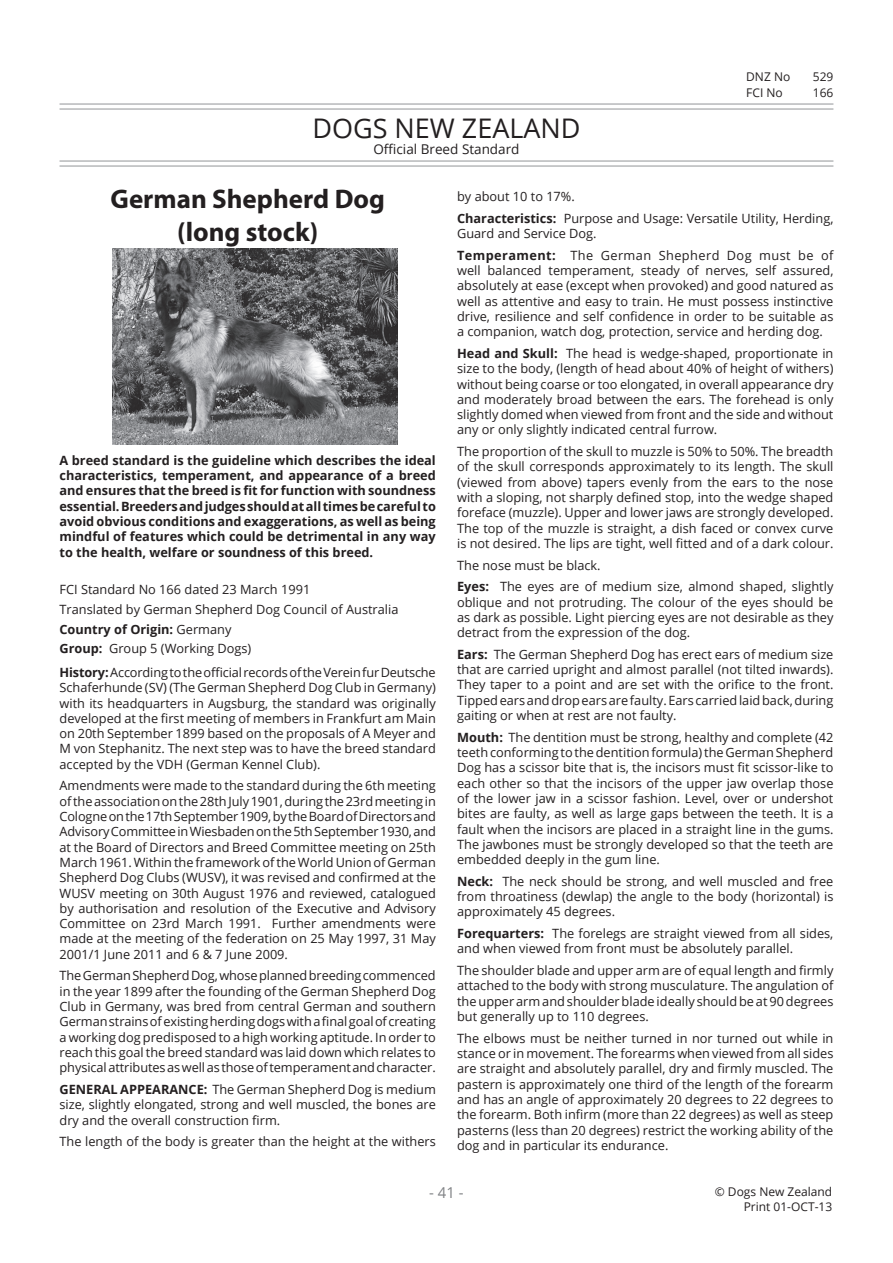
<style>
.page{position:relative;width:893px;height:1263px;background:#fff}
.page>*{position:absolute;margin:0;border:0;box-sizing:border-box;transform-origin:0 0}
.t1{font:700 27px/32.4px "Myriad Pro";color:#231f20;text-align:center}
.t2{font:27px "Open Sans";color:#231f20}
.t3{font:15px "Open Sans";color:#808285}
.t4{font:13.5px "Open Sans";color:#231f20}
.t5{font:12.75px/15.3px "Open Sans";color:#231f20;text-align:justify}
.t6{font:700 12.75px/15.3px "Open Sans";color:#231f20;text-align:justify}
.t7{font:12.75px/21.6px "Open Sans";letter-spacing:.035em;color:#231f20}
.t8{font:12px/15.1px "Open Sans";color:#231f20;text-align:right}
.s1{font-weight:700}
</style>
<div class="page">
<hr style="left:60px;top:104px;width:773px;height:1px;background:#939598">
<hr style="left:60px;top:109px;width:773px;height:1px;background:#939598">
<hr style="left:60px;top:161px;width:773px;height:1px;background:#939598">
<hr style="left:60px;top:166px;width:773px;height:1px;background:#939598">
<img style="left:112px;top:249px;width:286px;height:196px">
<h1 class="t2" style="left:312px;top:109px;width:270px">DOGS NEW ZEALAND</h1>
<p class="t4" style="left:373px;top:140px;width:148px">Official Breed Standard</p>
<p class="t8" style="left:746px;top:69px;width:46px">DNZ No</p>
<p class="t8" style="left:813px;top:69px;width:22px">529</p>
<p class="t8" style="left:746px;top:84px;width:38px">FCI No</p>
<p class="t8" style="left:813px;top:84px;width:22px">166</p>
<h1 class="t1" style="left:110px;top:182px;width:276px">German Shepherd Dog (long stock)</h1>
<p class="t5" style="left:457px;top:185px;width:378px;line-height:21.8px">by about 10 to 17%.<br><span class="s1">Characteristics:</span> Purpose and Usage: Versatile Utility, Herding,</p>
<p class="t7" style="left:457px;top:222px;width:378px">Guard and Service Dog.<br><span class="s1">Temperament:</span> The German Shepherd Dog must be of</p>
<p class="t5" style="left:457px;top:262px;width:378px">well balanced temperament, steady of nerves, self assured, absolutely at ease (except when provoked) and good natured as well as attentive and easy to train. He must possess instinctive drive, resilience and self confidence in order to be suitable as a companion, watch dog, protection, service and herding dog.</p>
<p class="t5" style="left:457px;top:345px;width:378px"><span class="s1">Head and Skull:</span> The head is wedge-shaped, proportionate in size to the body, (length of head about 40% of height of withers) without being coarse or too elongated, in overall appearance dry and moderately broad between the ears. The forehead is only slightly domed when viewed from front and the side and without any or only slightly indicated central furrow.</p>
<p class="t5" style="left:457px;top:443px;width:378px;text-align:left">The proportion of the skull to muzzle is 50% to 50%. The breadth of the skull corresponds approximately to its length. The skull (viewed from above) tapers evenly from the ears to the nose with a sloping, not sharply defined stop, into the wedge shaped foreface (muzzle). Upper and lower jaws are strongly developed.<br>The top of the muzzle is straight, a dish faced or convex curve is not desired. The lips are tight, well fitted and of a dark colour.</p>
<p class="t5" style="left:457px;top:554px;width:378px;line-height:21.8px">The nose must be black.<br><span class="s1">Eyes:</span> The eyes are of medium size, almond shaped, slightly</p>
<p class="t5" style="left:457px;top:594px;width:378px">oblique and not protruding. The colour of the eyes should be as dark as possible. Light piercing eyes are not desirable as they detract from the expression of the dog.</p>
<p class="t5" style="left:457px;top:646px;width:378px;text-align:left"><span class="s1">Ears:</span> The German Shepherd Dog has erect ears of medium size that are carried upright and almost parallel (not tilted inwards).<br>They taper to a point and are set with the orifice to the front.<br>Tipped ears and drop ears are faulty. Ears carried laid back, during gaiting or when at rest are not faulty.</p>
<p class="t5" style="left:457px;top:729px;width:378px;text-align:left"><span class="s1">Mouth:</span> The dentition must be strong, healthy and complete (42 teeth conforming to the dentition formula) the German Shepherd Dog has a scissor bite that is, the incisors must fit scissor-like to each other so that the incisors of the upper jaw overlap those of the lower jaw in a scissor fashion. Level, over or undershot bites are faulty, as well as large gaps between the teeth. It is a fault when the incisors are placed in a straight line in the gums.<br>The jawbones must be strongly developed so that the teeth are embedded deeply in the gum line.</p>
<p class="t5" style="left:457px;top:873px;width:378px"><span class="s1">Neck:</span> The neck should be strong, and well muscled and free from throatiness (dewlap) the angle to the body (horizontal) is approximately 45 degrees.</p>
<p class="t5" style="left:457px;top:925px;width:378px"><span class="s1">Forequarters:</span> The forelegs are straight viewed from all sides, and when viewed from front must be absolutely parallel.</p>
<p class="t5" style="left:457px;top:962px;width:378px">The shoulder blade and upper arm are of equal length and firmly attached to the body with strong musculature. The angulation of the upper arm and shoulder blade ideally should be at 90 degrees but generally up to 110 degrees.</p>
<p class="t5" style="left:457px;top:1030px;width:378px">The elbows must be neither turned in nor turned out while in stance or in movement. The forearms when viewed from all sides are straight and absolutely parallel, dry and firmly muscled. The pastern is approximately one third of the length of the forearm and has an angle of approximately 20 degrees to 22 degrees to the forearm. Both infirm (more than 22 degrees) as well as steep pasterns (less than 20 degrees) restrict the working ability of the dog and in particular its endurance.</p>
<p class="t6" style="left:60px;top:452px;width:378px">A breed standard is the guideline which describes the ideal characteristics, temperament, and appearance of a breed and ensures that the breed is fit for function with soundness essential. Breeders and judges should at all times be careful to avoid obvious conditions and exaggerations, as well as being mindful of features which could be detrimental in any way to the health, welfare or soundness of this breed.</p>
<p class="t5" style="left:60px;top:580px;width:340px;line-height:19.5px;text-align:left">FCI Standard No 166 dated 23 March 1991<br>Translated by German Shepherd Dog Council of Australia <span class="s1">Country of Origin:</span> Germany<br><span class="s1">Group:</span> Group 5 (Working Dogs)</p>
<p class="t5" style="left:60px;top:664px;width:378px"><span class="s1">History:</span> According to the official records of the Verein fur Deutsche Schaferhunde (SV) (The German Shepherd Dog Club in Germany) with its headquarters in Augsburg, the standard was originally developed at the first meeting of members in Frankfurt am Main on 20th September 1899 based on the proposals of A Meyer and M von Stephanitz. The next step was to have the breed standard accepted by the VDH (German Kennel Club).</p>
<p class="t5" style="left:60px;top:778px;width:378px">Amendments were made to the standard during the 6th meeting of the association on the 28th July 1901, during the 23rd meeting in Cologne on the 17th September 1909, by the Board of Directors and Advisory Committee in Wiesbaden on the 5th September 1930, and at the Board of Directors and Breed Committee meeting on 25th March 1961. Within the framework of the World Union of German Shepherd Dog Clubs (WUSV), it was revised and confirmed at the WUSV meeting on 30th August 1976 and reviewed, catalogued by authorisation and resolution of the Executive and Advisory Committee on 23rd March 1991. Further amendments were made at the meeting of the federation on 25 May 1997, 31 May 2001/1 June 2011 and 6 &amp; 7 June 2009.</p>
<p class="t5" style="left:60px;top:968px;width:378px">The German Shepherd Dog, whose planned breeding commenced in the year 1899 after the founding of the German Shepherd Dog Club in Germany, was bred from central German and southern German strains of existing herding dogs with a final goal of creating a working dog predisposed to a high working aptitude. In order to reach this goal the breed standard was laid down which relates to physical attributes as well as those of temperament and character.</p>
<p class="t5" style="left:60px;top:1081px;width:378px"><span class="s1">GENERAL APPEARANCE:</span> The German Shepherd Dog is medium size, slightly elongated, strong and well muscled, the bones are dry and the overall construction firm.</p>
<p class="t5" style="left:60px;top:1133px;width:378px">The length of the body is greater than the height at the withers</p>
<p class="t3" style="left:429px;top:1182px;width:36px">- 41 -</p>
<p class="t8" style="left:715px;top:1183px;width:119px">© Dogs New Zealand<br>Print 01-OCT-13</p>
<p class="t8" style="left:748px;top:1198px;width:86px">Print 01-JAN 02</p>
</div>
